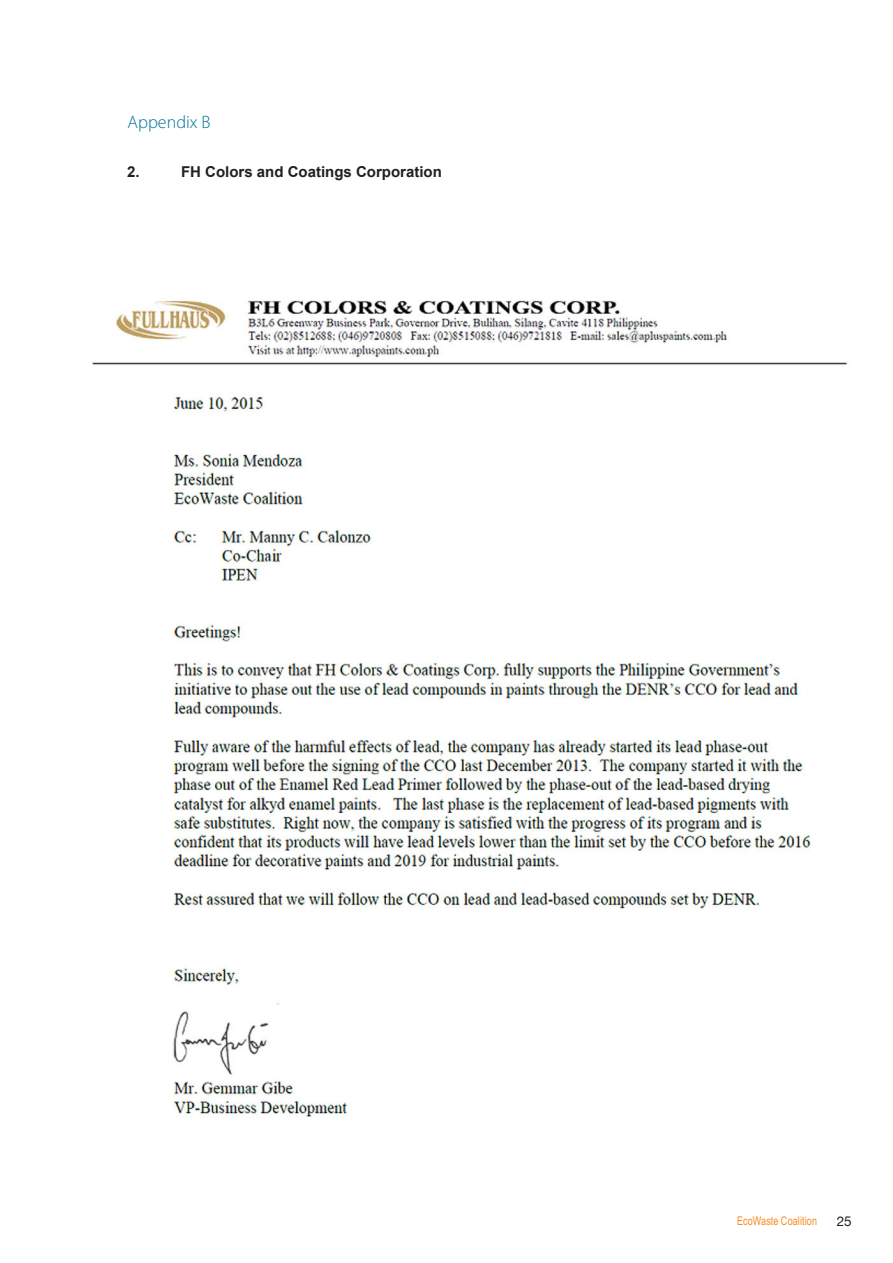
<style>
.page{position:relative;width:893px;height:1263px;background:#fff}
.page>*{position:absolute;margin:0;border:0;box-sizing:border-box;transform-origin:0 0}
.Topic_header{font:300 18px "Myriad Pro";color:#007596}
.Default_paragraph_st{font:700 15px "Arial";color:#231f20}
.t1{font:13.5px "Helvetica Neue LT";color:#231f20}
.t2{font:12px "Arial Th";letter-spacing:.01em;color:#f68b1f}
</style>
<div class="page">
<img style="left:92px;top:300px;width:756px;height:817px">
<p class="Topic_header" style="left:128px;top:112px;width:85px">Appendix B</p>
<p class="Default_paragraph_st" style="left:127px;top:161px;width:14px">2.</p>
<p class="Default_paragraph_st" style="left:181px;top:161px;width:262px">FH Colors and Coatings Corporation</p>
<p class="t2" style="left:737px;top:1214px;width:82px">EcoWaste Coalition</p>
<p class="t1" style="left:837px;top:1213px;width:16px">25</p>
</div>
